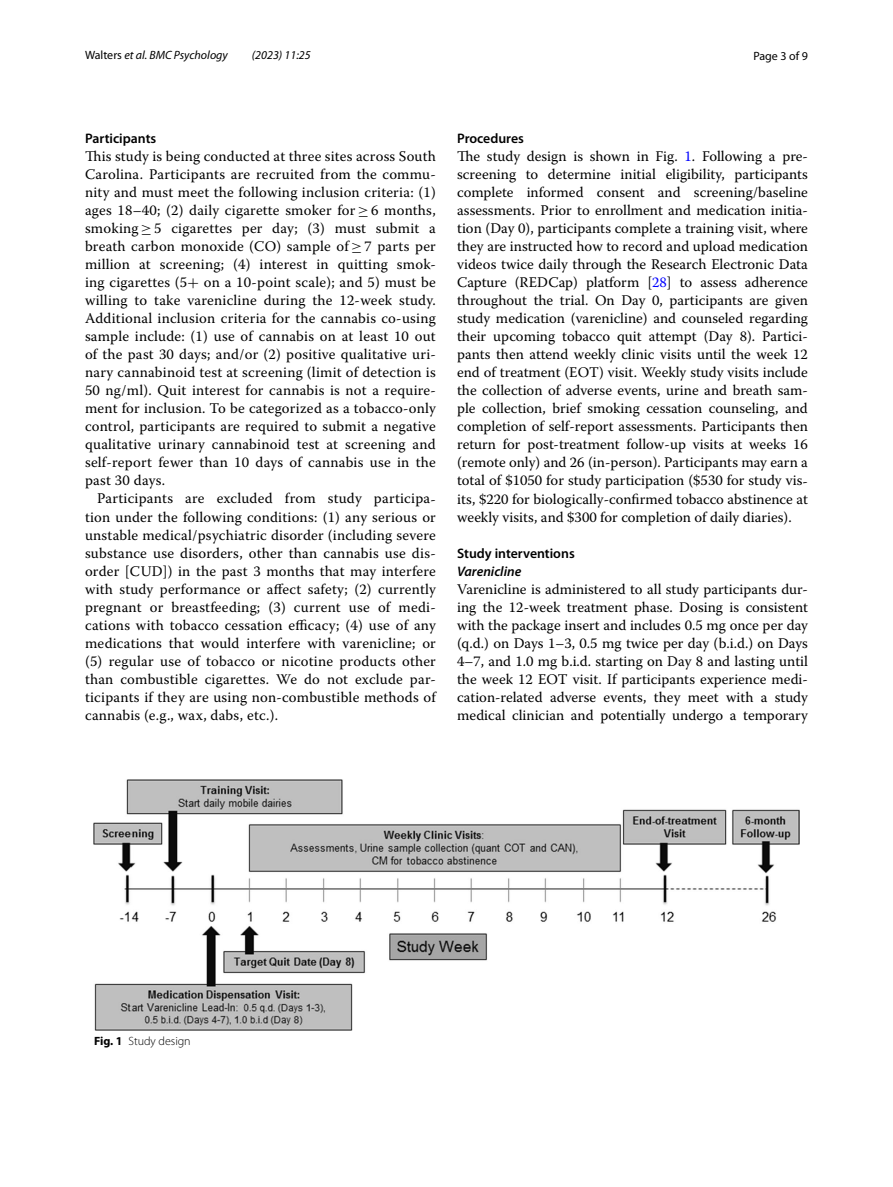
<style>
.page{position:relative;width:893px;height:1187px;background:#fff}
.page>*{position:absolute;margin:0;border:0;box-sizing:border-box;transform-origin:0 0}
.t1{font:14.7px/18px "Warnock Pro";letter-spacing:.01em;color:#000;text-align:justify}
.t2{font:600 13.8px "Myriad Pro";color:#000}
.t3{font:italic 600 13.8px "Myriad Pro";color:#000}
.t4{font:italic 12px "Myriad Pro";color:#000}
.t5{font:300 12px "Myriad Pro";color:#000}
.t6{font:12px "Myriad Pro";color:#000}
.s1{font-style:normal}
.s2{font-family:"MTSY"}
.s3{color:#00f}
.s4{font-weight:700}
</style>
<div class="page">
<img style="left:94px;top:779px;width:705px;height:250px">
<p class="t4" style="left:85px;top:48px;width:144px"><span class="s1">Walters</span> et al. BMC Psychology</p>
<p class="t4" style="left:252px;top:48px;width:60px">(2023) 11:25</p>
<p class="t6" style="left:753px;top:48px;width:56px">Page 3 of 9</p>
<p class="t2" style="left:85px;top:130px;width:73px">Participants</p>
<p class="t1" style="left:85px;top:147px;width:352px">This study is being conducted at three sites across South Carolina. Participants are recruited from the commu&shy;nity and must meet the following inclusion criteria: (1) ages 18–40; (2) daily cigarette smoker for <span class="s2">≥</span> 6 months, smoking <span class="s2">≥</span> 5 cigarettes per day; (3) must submit a breath carbon monoxide (CO) sample of <span class="s2">≥</span> 7 parts per million at screening; (4) interest in quitting smok&shy;ing cigarettes (5<span class="s2">+</span> on a 10-point scale); and 5) must be willing to take varenicline during the 12-week study.<br>Additional inclusion criteria for the cannabis co-using sample include: (1) use of cannabis on at least 10 out of the past 30 days; and/or (2) positive qualitative uri&shy;nary cannabinoid test at screening (limit of detection is 50 ng/ml). Quit interest for cannabis is not a require&shy;ment for inclusion. To be categorized as a tobacco-only control, participants are required to submit a negative qualitative urinary cannabinoid test at screening and self-report fewer than 10 days of cannabis use in the past 30 days.</p>
<p class="t1" style="left:85px;top:489px;width:352px;text-indent:12px">Participants are excluded from study participa&shy;tion under the following conditions: (1) any serious or unstable medical/psychiatric disorder (including severe substance use disorders, other than cannabis use dis&shy;order [CUD]) in the past 3 months that may interfere with study performance or affect safety; (2) currently pregnant or breastfeeding; (3) current use of medi&shy;cations with tobacco cessation efficacy; (4) use of any medications that would interfere with varenicline; or (5) regular use of tobacco or nicotine products other than combustible cigarettes. We do not exclude par&shy;ticipants if they are using non-combustible methods of cannabis (e.g., wax, dabs, etc.).</p>
<p class="t2" style="left:457px;top:130px;width:68px">Procedures</p>
<p class="t1" style="left:457px;top:147px;width:352px">The study design is shown in Fig. <span class="s3">1</span>. Following a pre&shy;screening to determine initial eligibility, participants complete informed consent and screening/baseline assessments. Prior to enrollment and medication initia&shy;tion (Day 0), participants complete a training visit, where they are instructed how to record and upload medication videos twice daily through the Research Electronic Data Capture (REDCap) platform [<span class="s3">28</span>] to assess adherence throughout the trial. On Day 0, participants are given study medication (varenicline) and counseled regarding their upcoming tobacco quit attempt (Day 8). Partici&shy;pants then attend weekly clinic visits until the week 12 end of treatment (EOT) visit. Weekly study visits include the collection of adverse events, urine and breath sam&shy;ple collection, brief smoking cessation counseling, and completion of self-report assessments. Participants then return for post-treatment follow-up visits at weeks 16 (remote only) and 26 (in-person). Participants may earn a total of $1050 for study participation ($530 for study vis&shy;its, $220 for biologically-confirmed tobacco abstinence at weekly visits, and $300 for completion of daily diaries).</p>
<p class="t2" style="left:457px;top:544px;width:119px">Study interventions</p>
<p class="t3" style="left:457px;top:562px;width:66px">Varenicline</p>
<p class="t1" style="left:457px;top:579px;width:352px">Varenicline is administered to all study participants dur&shy;ing the 12-week treatment phase. Dosing is consistent with the package insert and includes 0.5 mg once per day (q.d.) on Days 1–3, 0.5 mg twice per day (b.i.d.) on Days 4–7, and 1.0 mg b.i.d. starting on Day 8 and lasting until the week 12 EOT visit. If participants experience medi&shy;cation-related adverse events, they meet with a study medical clinician and potentially undergo a temporary</p>
<p class="t5" style="left:94px;top:1034px;width:98px"><span class="s4">Fig. 1</span> Study design</p>
</div>
